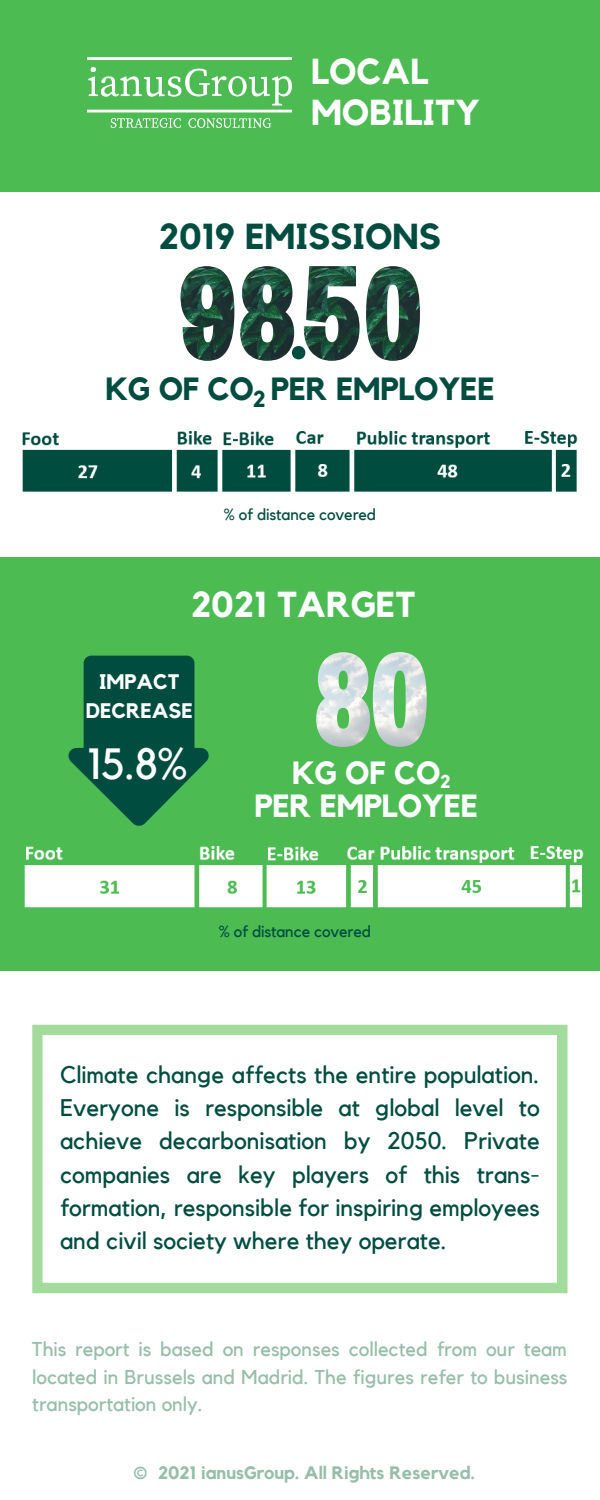
<style>
.page{position:relative;width:600px;height:1500px;background:#fff}
.page>*{position:absolute;margin:0;border:0;box-sizing:border-box;transform-origin:0 0}
.t1{font:700 88px "Kollektif";color:#004d40}
.t2{font:43.6px "Kollektif";color:#fdfefe}
.t3{font:700 36px "Kollektif";color:#004d40}
.t4{font:700 36px "Kollektif";color:#fff}
.t5{font:700 36px "Kollektif";color:#fdfefe}
.t6{font:700 32px "Kollektif";letter-spacing:-.005em;color:#004d40}
.t7{font:700 32px "Kollektif";letter-spacing:-.005em;color:#fdfefe}
.t8{font:24px/33.3px "Kollektif";color:#004d40;text-align:justify}
.t9{font:700 23px "Kollektif";color:#004d40}
.t10{font:700 21px "Kollektif";color:#fdfefe}
.t11{font:20px/27.7px "Kollektif";color:#96beaa;text-align:justify}
.t12{font:700 18.6px "Kollektif";color:#fdfefe}
.t13{font:700 18px "Kollektif";color:#96beaa}
.t14{font:16px "Kollektif";letter-spacing:-.005em;color:#004d40}
</style>
<div class="page">
<div style="left:0;top:0;width:600px;height:192px;background:#4bbb52"></div>
<img style="left:240px;top:266px;width:54px;height:95px">
<img style="left:304px;top:266px;width:56px;height:95px">
<div style="left:0;top:558px;width:600px;height:413px;background:#4bbb52"></div>
<img style="left:181px;top:266px;width:53px;height:95px">
<img style="left:366px;top:266px;width:54px;height:95px">
<img style="left:316px;top:652px;width:54px;height:95px">
<img style="left:373px;top:652px;width:54px;height:95px">
<svg style="left:69px;top:675px;width:140px;height:151px"></svg>
<svg style="left:32px;top:1025px;width:536px;height:268px"></svg>
<div style="left:84px;top:656px;width:110px;height:117px;background:#004d40;border-radius:8px"></div>
<img style="left:88px;top:58px;width:203px;height:69px">
<img style="left:24px;top:846px;width:560px;height:62px">
<img style="left:22px;top:431px;width:556px;height:61px">
<p class="t4" style="left:311px;top:55px;width:119px">LOCAL</p>
<p class="t4" style="left:311px;top:96px;width:171px">MOBILITY</p>
<p class="t3" style="left:159px;top:220px;width:284px">2019 EMISSIONS</p>
<p class="t1" style="left:288px;top:288px;width:23px">.</p>
<p class="t6" style="left:105px;top:375px;width:391px">KG OF CO PER EMPLOYEE</p>
<p class="t9" style="left:253px;top:388px;width:14px">2</p>
<p class="t14" style="left:224px;top:507px;width:154px">% of distance covered</p>
<p class="t5" style="left:191px;top:588px;width:226px">2021 TARGET</p>
<p class="t10" style="left:99px;top:672px;width:82px">IMPACT</p>
<p class="t10" style="left:86px;top:701px;width:109px">DECREASE</p>
<p class="t2" style="left:88px;top:743px;width:101px">15.8%</p>
<p class="t7" style="left:292px;top:758px;width:150px">KG OF CO</p>
<p class="t7" style="left:254px;top:791px;width:225px">PER EMPLOYEE</p>
<p class="t12" style="left:440px;top:773px;width:12px">2</p>
<p class="t14" style="left:219px;top:924px;width:154px">% of distance covered</p>
<p class="t8" style="left:60px;top:1059px;width:481px">Climate change affects the entire population.<br>Everyone is responsible at global level to achieve decarbonisation by 2050. Private companies are key players of this trans&shy;formation, responsible for inspiring employees and civil society where they operate.</p>
<p class="t11" style="left:32px;top:1336px;width:537px">This report is based on responses collected from our team located in Brussels and Madrid. The figures refer to business transportation only.</p>
<p class="t13" style="left:133px;top:1465px;width:344px">© 2021 ianusGroup. All Rights Reserved.</p>
</div>
